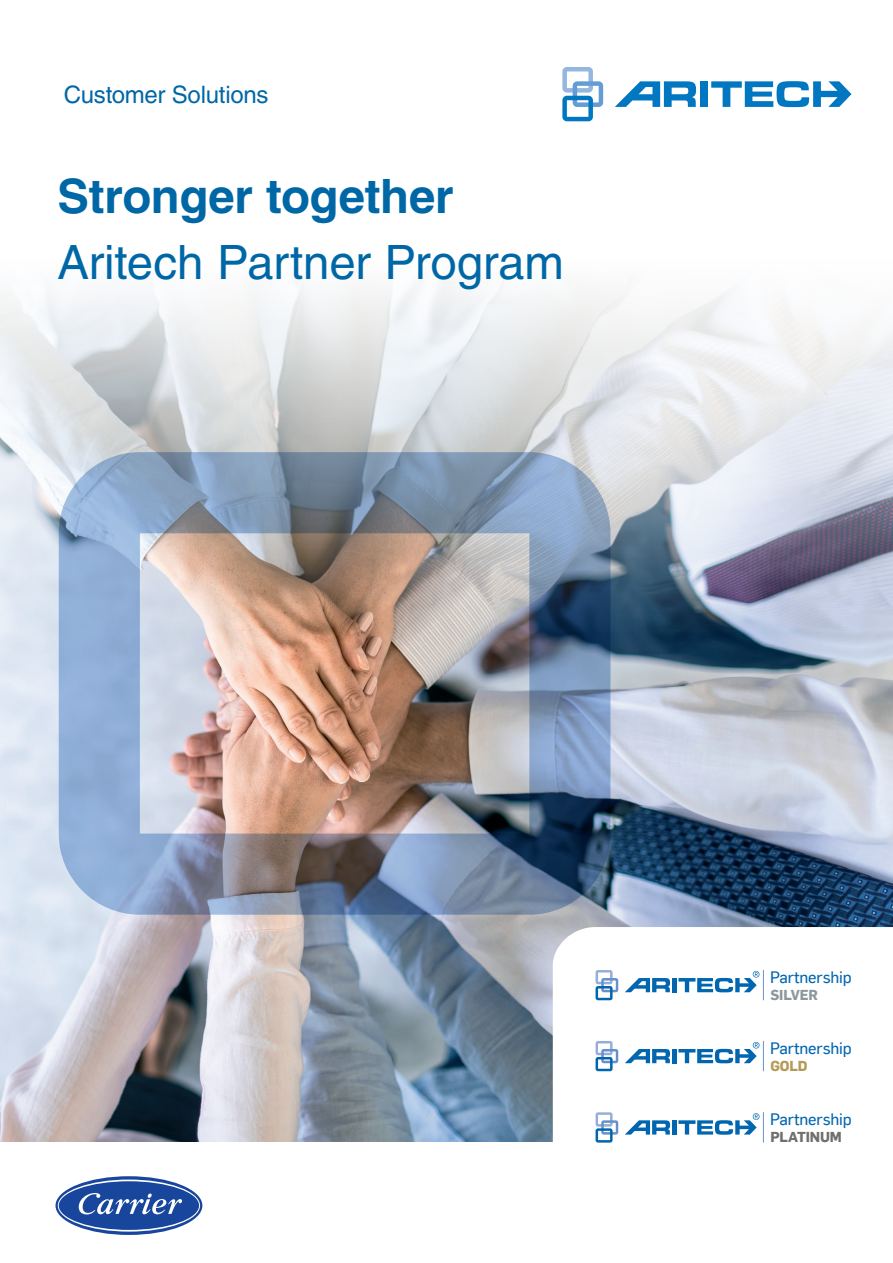
<style>
.page{position:relative;width:893px;height:1263px;background:#fff}
.page>*{position:absolute;margin:0;border:0;box-sizing:border-box;transform-origin:0 0}
.t1{font:47.4px "Helvetica LT Std";letter-spacing:-.005em;color:#0067a7}
.t2{font:700 47.4px "Helvetica LT Std";letter-spacing:-.005em;color:#0067a7}
.t3{font:24px "Helvetica LT Std";letter-spacing:-.01em;color:#0067a7}
.t4{font:16.2px "Flama Basic";letter-spacing:-.01em;color:#0166b0}
.t5{font:700 14.1px "Flama";letter-spacing:-.01em;color:#6f6f6c}
.t6{font:700 14.1px "Flama";letter-spacing:-.01em;color:#8d989e}
.t7{font:700 14.1px "Flama";color:#b59a55}
</style>
<div class="page">
<img style="left:0;top:633px;width:893px;height:509px">
<svg style="left:0;top:282px;width:893px;height:351px"></svg>
<svg style="left:55px;top:1176px;width:147px;height:59px"></svg>
<svg style="left:58px;top:1179px;width:142px;height:52px"></svg>
<div style="left:700px;top:81px;width:8px;height:26px;background:#0077c0"></div>
<svg style="left:711px;top:81px;width:140px;height:26px"></svg>
<svg style="left:615px;top:81px;width:81px;height:26px"></svg>
<svg style="left:562px;top:67px;width:41px;height:54px"></svg>
<img style="left:59px;top:452px;width:551px;height:463px">
<svg style="left:553px;top:927px;width:340px;height:216px"></svg>
<div style="left:672px;top:1049px;width:5px;height:14px;background:#0166b0"></div>
<svg style="left:625px;top:1049px;width:45px;height:14px"></svg>
<svg style="left:596px;top:1041px;width:22px;height:30px"></svg>
<hr style="left:763px;top:1041px;width:1px;height:30px;background:#6991c9">
<svg style="left:678px;top:1042px;width:81px;height:21px"></svg>
<div style="left:672px;top:1120px;width:5px;height:14px;background:#0166b0"></div>
<svg style="left:625px;top:1120px;width:45px;height:14px"></svg>
<svg style="left:596px;top:1112px;width:22px;height:30px"></svg>
<hr style="left:763px;top:1112px;width:1px;height:30px;background:#6991c9">
<svg style="left:678px;top:1113px;width:81px;height:22px"></svg>
<div style="left:672px;top:978px;width:5px;height:14px;background:#0166b0"></div>
<svg style="left:625px;top:978px;width:45px;height:14px"></svg>
<svg style="left:596px;top:970px;width:22px;height:30px"></svg>
<hr style="left:763px;top:970px;width:1px;height:30px;background:#6991c9">
<svg style="left:678px;top:971px;width:81px;height:21px"></svg>
<h2 class="t3" style="left:64px;top:81px;width:206px">Customer Solutions</h2>
<h1 class="t2" style="left:57px;top:168px;width:398px">Stronger together</h1>
<h1 class="t1" style="left:57px;top:235px;width:508px">Aritech Partner Program</h1>
<p class="t4" style="left:770px;top:965px;width:83px">Partnership</p>
<p class="t6" style="left:770px;top:984px;width:49px">SILVER</p>
<p class="t4" style="left:770px;top:1036px;width:83px">Partnership</p>
<p class="t7" style="left:770px;top:1055px;width:38px">GOLD</p>
<p class="t4" style="left:770px;top:1108px;width:83px">Partnership</p>
<p class="t5" style="left:770px;top:1127px;width:73px">PLATINUM</p>
</div>
